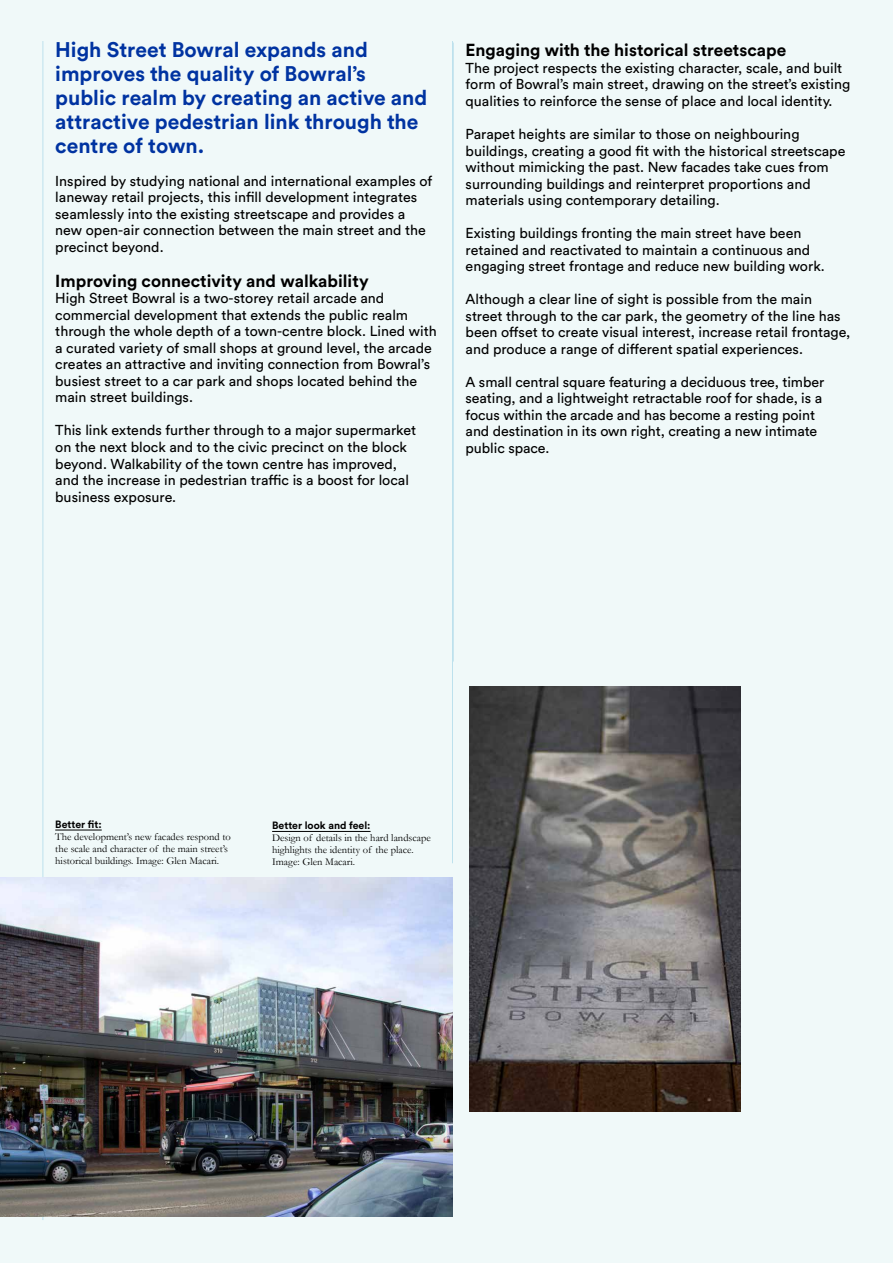
<style>
.page{position:relative;width:893px;height:1263px;background:#f0f9f9}
.page>*{position:absolute;margin:0;border:0;box-sizing:border-box;transform-origin:0 0}
.GANSW_Introtext{font:700 21px/24px "Circular Std";color:#0033a1}
.GANSW_subheads{font:700 17.25px "Circular Std";color:#000}
.GANSW_Body_Case__9_5{font:14.25px/16.5px "Circular Std";color:#000}
.GANSW_Caption{font:10.5px/12px "Garamond";color:#000}
.GANSW_Caption-2{font:700 10.5px "Circular Std";color:#000}
</style>
<div class="page">
<hr style="left:453px;top:43px;width:1px;height:618px;background:#bde1ed">
<hr style="left:43px;top:41px;width:1px;height:1179px;background:#bde1ed">
<hr style="left:452px;top:41px;width:1px;height:822px;background:#bde1ed">
<hr style="left:55px;top:830px;width:47px;height:1px;background:#000">
<hr style="left:272px;top:831px;width:99px;height:1px;background:#000">
<img style="left:0;top:877px;width:452px;height:339px">
<img style="left:469px;top:687px;width:272px;height:424px">
<p class="GANSW_Introtext" style="left:55px;top:37px;width:374px">High Street Bowral expands and improves the quality of Bowral’s public realm by creating an active and attractive pedestrian link through the centre of town.</p>
<p class="GANSW_Body_Case__9_5" style="left:55px;top:172px;width:379px">Inspired by studying national and international examples of laneway retail projects, this infill development integrates seamlessly into the existing streetscape and provides a new open-air connection between the main street and the precinct beyond.</p>
<p class="GANSW_subheads" style="left:55px;top:270px;width:315px">Improving connectivity and walkability</p>
<p class="GANSW_Body_Case__9_5" style="left:55px;top:290px;width:383px">High Street Bowral is a two-storey retail arcade and commercial development that extends the public realm through the whole depth of a town-centre block. Lined with a curated variety of small shops at ground level, the arcade creates an attractive and inviting connection from Bowral’s busiest street to a car park and shops located behind the main street buildings.</p>
<p class="GANSW_Body_Case__9_5" style="left:55px;top:422px;width:362px">This link extends further through to a major supermarket on the next block and to the civic precinct on the block beyond. Walkability of the town centre has improved, and the increase in pedestrian traffic is a boost for local business exposure.</p>
<p class="GANSW_subheads" style="left:466px;top:39px;width:322px">Engaging with the historical streetscape</p>
<p class="GANSW_Body_Case__9_5" style="left:466px;top:60px;width:386px">The project respects the existing character, scale, and built form of Bowral’s main street, drawing on the street’s existing qualities to reinforce the sense of place and local identity.</p>
<p class="GANSW_Body_Case__9_5" style="left:466px;top:126px;width:381px">Parapet heights are similar to those on neighbouring buildings, creating a good fit with the historical streetscape without mimicking the past. New facades take cues from surrounding buildings and reinterpret proportions and materials using contemporary detailing.</p>
<p class="GANSW_Body_Case__9_5" style="left:466px;top:225px;width:361px">Existing buildings fronting the main street have been retained and reactivated to maintain a continuous and engaging street frontage and reduce new building work.</p>
<p class="GANSW_Body_Case__9_5" style="left:466px;top:291px;width:386px">Although a clear line of sight is possible from the main street through to the car park, the geometry of the line has been offset to create visual interest, increase retail frontage, and produce a range of different spatial experiences.</p>
<p class="GANSW_Body_Case__9_5" style="left:466px;top:373px;width:360px">A small central square featuring a deciduous tree, timber seating, and a lightweight retractable roof for shade, is a focus within the arcade and has become a resting point and destination in its own right, creating a new intimate public space.</p>
<p class="GANSW_Caption-2" style="left:55px;top:817px;width:48px">Better fit:</p>
<p class="GANSW_Caption" style="left:55px;top:830px;width:177px">The development’s new facades respond to</p>
<p class="GANSW_Caption" style="left:55px;top:842px;width:174px">the scale and character of the main street’s</p>
<p class="GANSW_Caption" style="left:55px;top:854px;width:165px">historical buildings. Image: Glen Macari.</p>
<p class="GANSW_Caption-2" style="left:272px;top:819px;width:100px">Better look and feel:</p>
<p class="GANSW_Caption" style="left:272px;top:832px;width:160px">Design of details in the hard landscape highlights the identity of the place.<br>Image: Glen Macari.</p>
</div>
